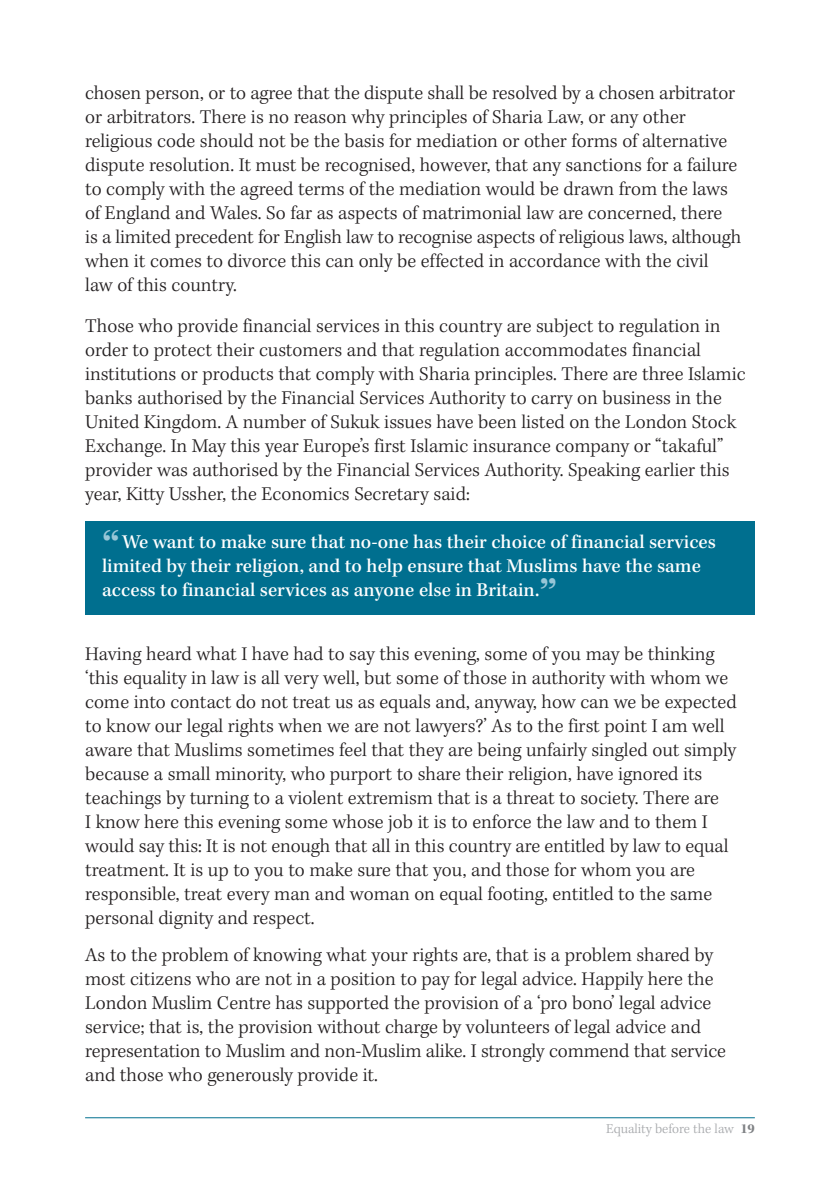
<style>
.page{position:relative;width:840px;height:1191px;background:#fff}
.page>*{position:absolute;margin:0;border:0;box-sizing:border-box;transform-origin:0 0}
.t1{font:500 48px "Kepler Std";color:#98c6d7}
.t2{font:300 20px/24px "Kepler Std";color:#231f20}
.t3{font:500 20px/24px "Kepler Std";color:#fff}
.t4{font:300 14px "Kepler Std";color:#a7a9ac}
.s1{font-weight:700;color:#808285}
</style>
<div class="page">
<div style="left:85px;top:521px;width:669px;height:93px;background:#006f8f"></div>
<hr style="left:85px;top:1117px;width:669px;height:1px;background:#006f8f">
<p class="t2" style="left:85px;top:82px;width:657px">chosen person, or to agree that the dispute shall be resolved by a chosen arbitrator or arbitrators. There is no reason why principles of Sharia Law, or any other religious code should not be the basis for mediation or other forms of alternative dispute resolution. It must be recognised, however, that any sanctions for a failure to comply with the agreed terms of the mediation would be drawn from the laws of England and Wales. So far as aspects of matrimonial law are concerned, there<br>is a limited precedent for English law to recognise aspects of religious laws, although when it comes to divorce this can only be effected in accordance with the civil law of this country.</p>
<p class="t2" style="left:85px;top:315px;width:661px">Those who provide financial services in this country are subject to regulation in order to protect their customers and that regulation accommodates financial institutions or products that comply with Sharia principles. There are three Islamic banks authorised by the Financial Services Authority to carry on business in the United Kingdom. A number of Sukuk issues have been listed on the London Stock Exchange. In May this year Europe’s first Islamic insurance company or “takaful” provider was authorised by the Financial Services Authority. Speaking earlier this year, Kitty Ussher, the Economics Secretary said:</p>
<h1 class="t1" style="left:102px;top:530px;width:19px">“</h1>
<p class="t3" style="left:102px;top:531px;width:615px;text-indent:20px">We want to make sure that no-one has their choice of financial services limited by their religion, and to help ensure that Muslims have the same access to financial services as anyone else in Britain.</p>
<h1 class="t1" style="left:539px;top:578px;width:19px">”</h1>
<p class="t2" style="left:85px;top:643px;width:652px">Having heard what I have had to say this evening, some of you may be thinking ‘this equality in law is all very well, but some of those in authority with whom we come into contact do not treat us as equals and, anyway, how can we be expected to know our legal rights when we are not lawyers?’ As to the first point I am well aware that Muslims sometimes feel that they are being unfairly singled out simply because a small minority, who purport to share their religion, have ignored its teachings by turning to a violent extremism that is a threat to society. There are<br>I know here this evening some whose job it is to enforce the law and to them I would say this: It is not enough that all in this country are entitled by law to equal treatment. It is up to you to make sure that you, and those for whom you are responsible, treat every man and woman on equal footing, entitled to the same personal dignity and respect.</p>
<p class="t2" style="left:85px;top:944px;width:642px">As to the problem of knowing what your rights are, that is a problem shared by most citizens who are not in a position to pay for legal advice. Happily here the London Muslim Centre has supported the provision of a ‘pro bono’ legal advice service; that is, the provision without charge by volunteers of legal advice and representation to Muslim and non-Muslim alike. I strongly commend that service and those who generously provide it.</p>
<p class="t4" style="left:605px;top:1122px;width:150px">Equality before the law <span class="s1">19</span></p>
</div>
